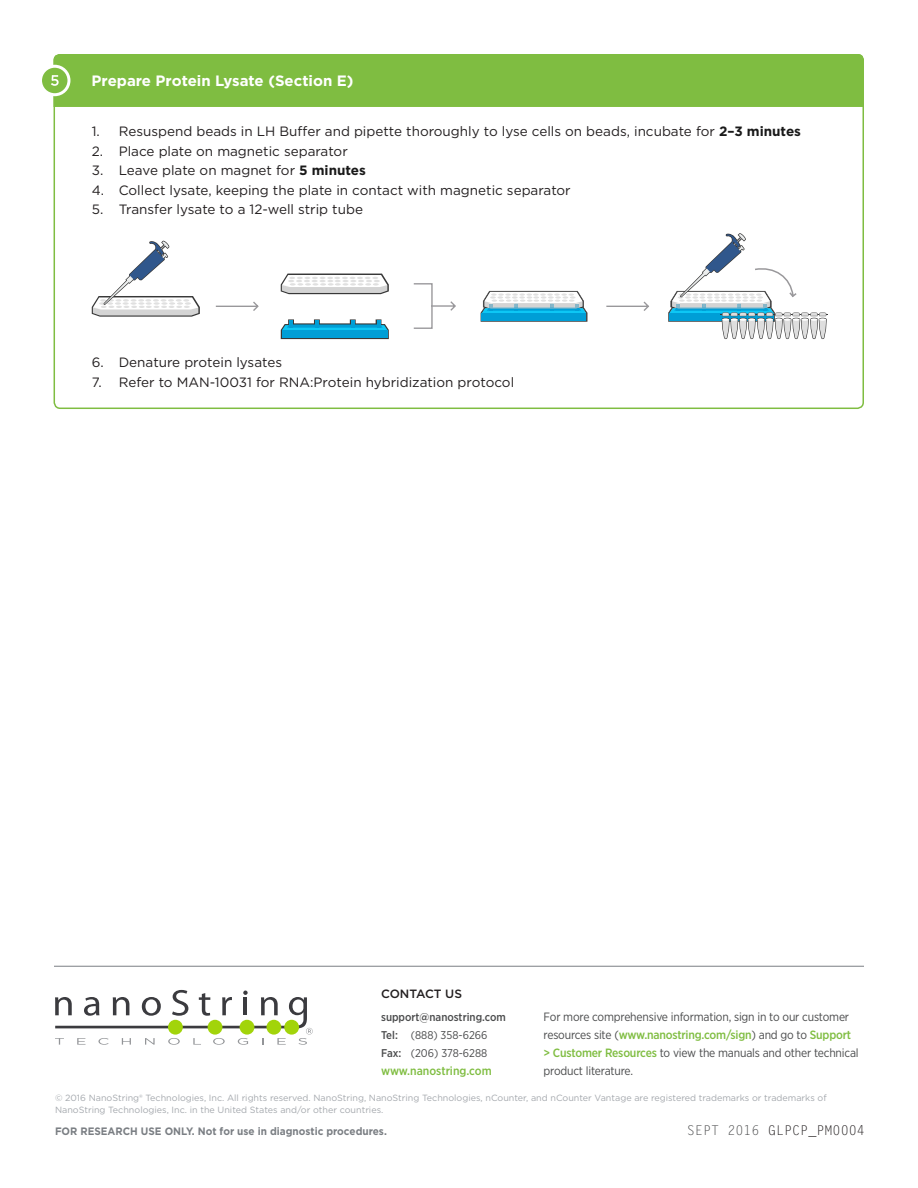
<style>
.page{position:relative;width:918px;height:1188px;background:#fff}
.page>*{position:absolute;margin:0;border:0;box-sizing:border-box;transform-origin:0 0}
.t1{font:700 15px "Gotham";color:#fff}
.t2{font:13.5px "Gotham";color:#231f20}
.Lit_Code{font:13.5px "Letter Gothic Std";color:#231f20}
.t3{font:12px/18px "Gotham Narrow";letter-spacing:-.015em;color:#4b4c4d}
.t4{font:500 12px "Gotham Narrow";color:#7fbd41}
.t5{font:500 12px "Gotham";color:#231f20}
.t6{font:11.25px "Gotham Narrow";color:#4b4c4d}
.t7{font:500 11.25px "Gotham Narrow";color:#4b4c4d}
.Lit_Code-2{font:700 10.8px "Gotham";color:#7a7e83;scale:.93 1}
.Copyright{font:9px/12px "Gotham";color:#a4a8ad}
.s1{font-weight:700;color:#191919}
.s2{font-weight:500}
.s3{color:#4b4c4d}
.s4{font-weight:500;color:#7fbd41}
</style>
<div class="page">
<svg style="left:55px;top:990px;width:258px;height:55px"></svg>
<div style="left:168px;top:1020px;width:15px;height:15px;background:#a2d40a;border-radius:50%"></div>
<svg style="left:481px;top:291px;width:106px;height:31px"></svg>
<div style="left:482px;top:313px;width:104px;height:8px;background:#009ed6"></div>
<svg style="left:281px;top:274px;width:108px;height:20px"></svg>
<svg style="left:281px;top:319px;width:108px;height:20px"></svg>
<div style="left:282px;top:330px;width:106px;height:8px;background:#009ed6"></div>
<svg style="left:215px;top:301px;width:44px;height:10px"></svg>
<svg style="left:606px;top:301px;width:43px;height:10px"></svg>
<hr style="left:721px;top:314px;width:107px;height:1px;background:#383838">
<svg style="left:668px;top:233px;width:159px;height:106px"></svg>
<div style="left:413px;top:283px;width:20px;height:46px;border:1px solid #99989b"></div>
<svg style="left:432px;top:301px;width:24px;height:10px"></svg>
<svg style="left:92px;top:240px;width:108px;height:77px"></svg>
<svg style="left:41px;top:66px;width:28px;height:29px"></svg>
<div style="left:39px;top:65px;width:31px;height:31px;border:3px solid #fff;border-radius:50%"></div>
<div style="left:51px;top:54px;width:813px;height:53px;background:#7fbd41"></div>
<hr style="left:54px;top:966px;width:810px;height:1px;background:#7a7e83">
<p class="t1" style="left:92px;top:71px;width:264px">Prepare Protein Lysate (Section E)</p>
<p class="t2" style="left:92px;top:123px;width:711px">1. Resuspend beads in LH Buffer and pipette thoroughly to lyse cells on beads, incubate for <span class="s1">2–3 minutes</span></p>
<p class="t2" style="left:92px;top:142px;width:258px">2. Place plate on magnetic separator</p>
<p class="t2" style="left:92px;top:162px;width:276px">3. Leave plate on magnet for <span class="s1">5 minutes</span></p>
<p class="t2" style="left:92px;top:181px;width:481px">4. Collect lysate, keeping the plate in contact with magnetic separator</p>
<p class="t2" style="left:92px;top:201px;width:273px">5. Transfer lysate to a 12-well strip tube</p>
<p class="t2" style="left:92px;top:354px;width:192px">6. Denature protein lysates</p>
<p class="t2" style="left:92px;top:373px;width:424px">7. Refer to MAN-10031 for RNA:Protein hybridization protocol</p>
<p class="t5" style="left:381px;top:986px;width:82px">CONTACT US</p>
<p class="t7" style="left:381px;top:1009px;width:126px">support@nanostring.com</p>
<p class="t6" style="left:381px;top:1028px;width:108px"><span class="s2">Tel:</span> (888) 358-6266</p>
<p class="t6" style="left:381px;top:1046px;width:108px"><span class="s2">Fax:</span> (206) 378-6288</p>
<p class="t4" style="left:381px;top:1063px;width:112px">www.nanostring.com</p>
<p class="Copyright" style="left:55px;top:1091px;width:773px">© 2016 NanoString® Technologies, Inc. All rights reserved. NanoString, NanoString Technologies, nCounter, and nCounter Vantage are registered trademarks or trademarks of<br>NanoString Technologies, Inc. in the United States and/or other countries.</p>
<p class="Lit_Code-2" style="left:55px;top:1124px;width:358px">FOR RESEARCH USE ONLY. Not for use in diagnostic procedures.</p>
<p class="Lit_Code" style="left:687px;top:1122px;width:180px"><span class="s3">SEPT 2016</span> GLPCP_PM0004</p>
<p class="t3" style="left:544px;top:1007px;width:317px">For more comprehensive information, sign in to our customer resources site (<span class="s4">www.nanostring.com/sign</span>) and go to <span class="s4">Support &gt; Customer Resources</span> to view the manuals and other technical product literature.</p>
</div>
